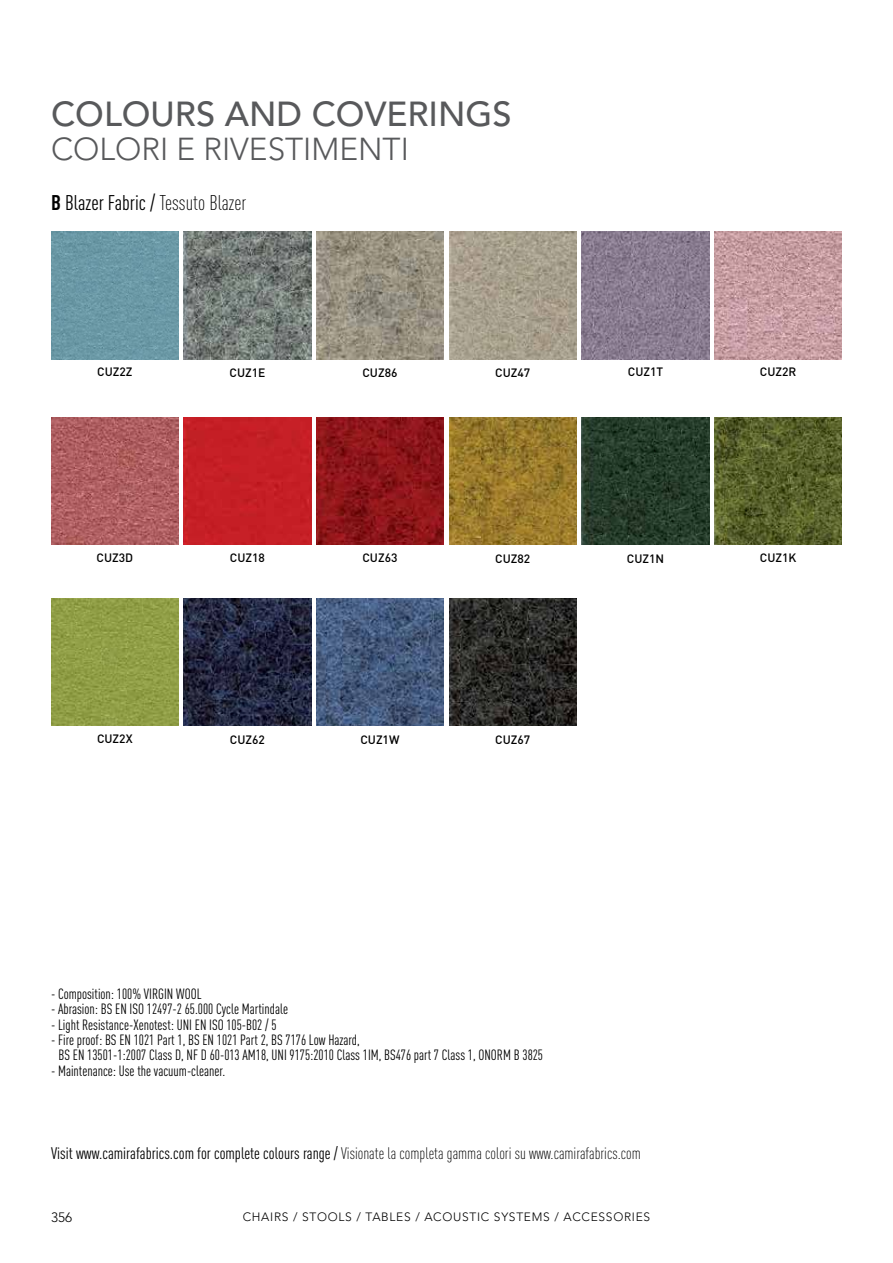
<style>
.page{position:relative;width:893px;height:1263px;background:#fff}
.page>*{position:absolute;margin:0;border:0;box-sizing:border-box;transform-origin:0 0}
.t1{font:500 34.5px "Avenir";color:#58595b}
.t2{font:300 31.5px "Avenir";color:#58595b}
.t3{font:21px "DIN Cond";color:#000}
.t4{font:300 16.5px "DIN Cond";color:#000}
.t5{font:14.7px/15.3px "DIN Cond";color:#000}
.t6{font:300 13.5px "Avenir";color:#000}
.t7{font:500 12px "DIN";color:#000}
.t8{font:300 12px "Avenir";letter-spacing:.06em;color:#000}
.s1{font-weight:700}
.s2{font-weight:300}
.s3{font-weight:400}
</style>
<div class="page">
<img style="left:449px;top:232px;width:128px;height:127px">
<img style="left:582px;top:417px;width:127px;height:128px">
<img style="left:316px;top:417px;width:128px;height:128px">
<img style="left:449px;top:598px;width:128px;height:128px">
<div style="left:184px;top:417px;width:127px;height:128px;background:#c51f25"></div>
<img style="left:316px;top:598px;width:128px;height:128px">
<img style="left:316px;top:232px;width:128px;height:127px">
<img style="left:184px;top:232px;width:127px;height:127px">
<img style="left:184px;top:598px;width:127px;height:128px">
<img style="left:714px;top:417px;width:128px;height:128px">
<img style="left:449px;top:417px;width:128px;height:128px">
<img style="left:714px;top:232px;width:128px;height:127px">
<img style="left:51px;top:417px;width:128px;height:128px">
<img style="left:51px;top:232px;width:128px;height:127px">
<img style="left:51px;top:598px;width:128px;height:128px">
<img style="left:582px;top:232px;width:127px;height:127px">
<h1 class="t1" style="left:51px;top:94px;width:462px">COLOURS AND COVERINGS</h1>
<h2 class="t2" style="left:51px;top:131px;width:359px">COLORI E RIVESTIMENTI</h2>
<h3 class="t3" style="left:51px;top:190px;width:197px"><span class="s1">B</span> Blazer Fabric / <span class="s2">Tessuto Blazer</span></h3>
<p class="t7" style="left:97px;top:364px;width:37px">CUZ2Z</p>
<p class="t7" style="left:230px;top:365px;width:37px">CUZ1E</p>
<p class="t7" style="left:362px;top:365px;width:37px">CUZ86</p>
<p class="t7" style="left:495px;top:365px;width:37px">CUZ47</p>
<p class="t7" style="left:628px;top:364px;width:37px">CUZ1T</p>
<p class="t7" style="left:760px;top:364px;width:38px">CUZ2R</p>
<p class="t7" style="left:96px;top:550px;width:38px">CUZ3D</p>
<p class="t7" style="left:97px;top:731px;width:37px">CUZ2X</p>
<p class="t7" style="left:230px;top:550px;width:37px">CUZ18</p>
<p class="t7" style="left:230px;top:732px;width:37px">CUZ62</p>
<p class="t7" style="left:362px;top:550px;width:37px">CUZ63</p>
<p class="t7" style="left:627px;top:551px;width:39px">CUZ1N</p>
<p class="t7" style="left:495px;top:551px;width:37px">CUZ82</p>
<p class="t7" style="left:760px;top:550px;width:38px">CUZ1K</p>
<p class="t7" style="left:360px;top:732px;width:41px">CUZ1W</p>
<p class="t7" style="left:495px;top:732px;width:37px">CUZ67</p>
<p class="t5" style="left:51px;top:986px;width:152px">- Composition: 100% VIRGIN WOOL</p>
<p class="t5" style="left:51px;top:1001px;width:238px">- Abrasion: BS EN ISO 12497-2 65.000 Cycle Martindale</p>
<p class="t5" style="left:51px;top:1017px;width:227px">- Light Resistance-Xenotest: UNI EN ISO 105-B02 / 5</p>
<p class="t5" style="left:59px;top:1032px;width:486px;text-indent:-8px">- Fire proof: BS EN 1021 Part 1, BS EN 1021 Part 2, BS 7176 Low Hazard,<br>BS EN 13501-1:2007 Class D, NF D 60-013 AM18, UNI 9175:2010 Class 1IM, BS476 part 7 Class 1, ONORM B 3825</p>
<p class="t5" style="left:51px;top:1062px;width:176px">- Maintenance: Use the vacuum-cleaner.</p>
<p class="t4" style="left:51px;top:1144px;width:591px"><span class="s3">Visit www.camirafabrics.com for complete colours range /</span> Visionate la completa gamma colori su www.camirafabrics.com</p>
<p class="t6" style="left:51px;top:1209px;width:23px">356</p>
<p class="t8" style="left:243px;top:1210px;width:409px">CHAIRS / STOOLS / TABLES / ACOUSTIC SYSTEMS / ACCESSORIES</p>
</div>
